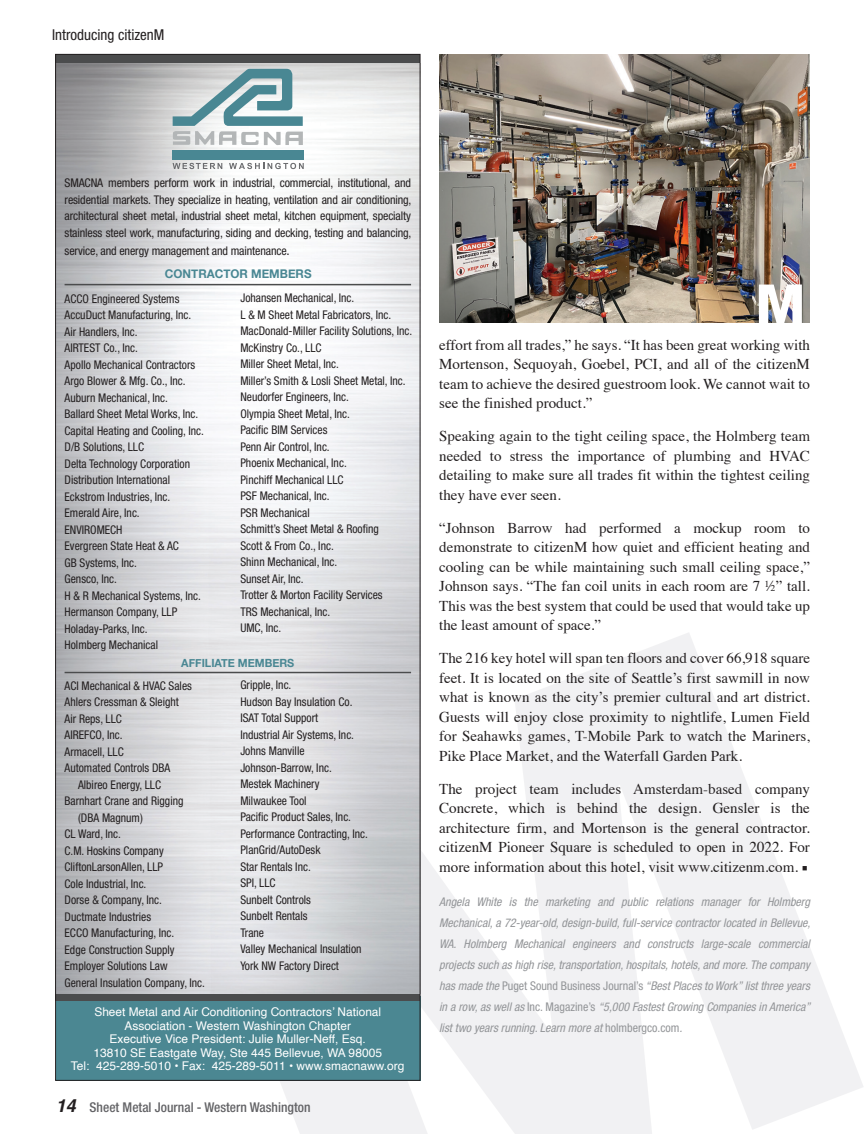
<style>
.page{position:relative;width:864px;height:1134px;background:#fff}
.page>*{position:absolute;margin:0;border:0;box-sizing:border-box;transform-origin:0 0}
.t1{font:800 54px "Helvetica Neue LT Std";color:#fff}
.t2{font:15px/19.5px "Times";color:#231f20;text-align:justify}
.t3{font:condensed 15px "Helvetica Neue LT Std";color:#231f20}
.t4{font:500 condensed 13.5px "Helvetica Neue LT Std";color:#636366}
.t5{font:condensed 12px/16.5px "Helvetica Neue";color:#231f20}
.t6{font:italic condensed 12px/21px "Helvetica Neue LT Std";color:#939598;text-align:justify}
.t7{font:12px/13.5px "Helvetica";color:#fff;text-align:center}
.t8{font:700 12px "Helvetica Neue";color:#498793}
.t9{font:700 11.25px "Helvetica Neue";color:#498793}
.s1{font-size:13.5px}
.s2{font-family:"Helvetica";font-weight:700;font-style:italic;font-stretch:normal;font-size:18px;color:#231f20}
.s3{font-family:"Minion Pro"}
.s4{font-style:normal}
</style>
<div class="page">
<img style="left:439px;top:54px;width:371px;height:268px">
<img style="left:57px;top:63px;width:361px;height:931px">
<div style="left:56px;top:996px;width:364px;height:84px;background:#4b8792"></div>
<hr style="left:65px;top:672px;width:346px;height:1px;background:#4b4c4d">
<hr style="left:65px;top:284px;width:346px;height:1px;background:#4b4c4d">
<div style="left:56px;top:54px;width:364px;height:9px;background:#4b4c4d"></div>
<div style="left:173px;top:150px;width:131px;height:10px;background:#498793"></div>
<svg style="left:173px;top:163px;width:49px;height:6px"></svg>
<svg style="left:229px;top:163px;width:75px;height:6px"></svg>
<svg style="left:173px;top:69px;width:130px;height:76px"></svg>
<div style="left:56px;top:994px;width:364px;height:6px;background:#4b4c4d"></div>
<svg style="left:182px;top:632px;width:239px;height:449px"></svg>
<p class="t3" style="left:52px;top:26px;width:114px">Introducing citizenM</p>
<p class="t5" style="left:65px;top:175px;width:348px;text-align:justify">SMACNA members perform work in industrial, commercial, institutional, and residential markets. They specialize in heating, ventilation and air conditioning, architectural sheet metal, industrial sheet metal, kitchen equipment, specialty stainless steel work, manufacturing, siding and decking, testing and balancing,</p>
<p class="t5" style="left:65px;top:242px;width:227px">service, and energy management and maintenance<span class="s1">.</span></p>
<p class="t5" style="left:240px;top:290px;width:173px">Johansen Mechanical, Inc.<br>L &amp; M Sheet Metal Fabricators, Inc.<br>MacDonald-Miller Facility Solutions, Inc.<br>McKinstry Co., LLC<br>Miller Sheet Metal, Inc.<br>Miller’s Smith &amp; Losli Sheet Metal, Inc.<br>Neudorfer Engineers, Inc.<br>Olympia Sheet Metal, Inc.<br>Pacific BIM Services<br>Penn Air Control, Inc.<br>Phoenix Mechanical, Inc.<br>Pinchiff Mechanical LLC<br>PSF Mechanical, Inc.<br>PSR Mechanical<br>Schmitt’s Sheet Metal &amp; Roofing<br>Scott &amp; From Co., Inc.<br>Shinn Mechanical, Inc.<br>Sunset Air, Inc.<br>Trotter &amp; Morton Facility Services<br>TRS Mechanical, Inc.<br>UMC, Inc.</p>
<p class="t8" style="left:165px;top:264px;width:148px">CONTRACTOR MEMBERS</p>
<p class="t5" style="left:65px;top:290px;width:141px">ACCO Engineered Systems<br>AccuDuct Manufacturing, Inc.<br>Air Handlers, Inc.<br>AIRTEST Co., Inc.<br>Apollo Mechanical Contractors<br>Argo Blower &amp; Mfg. Co., Inc.<br>Auburn Mechanical, Inc.<br>Ballard Sheet Metal Works, Inc.<br>Capital Heating and Cooling, Inc.<br>D/B Solutions, LLC<br>Delta Technology Corporation<br>Distribution International<br>Eckstrom Industries, Inc.<br>Emerald Aire, Inc.<br>ENVIROMECH<br>Evergreen State Heat &amp; AC<br>GB Systems, Inc.<br>Gensco, Inc.<br>H &amp; R Mechanical Systems, Inc.<br>Hermanson Company, LLP<br>Holaday-Parks, Inc.<br>Holmberg Mechanical</p>
<p class="t9" style="left:181px;top:654px;width:115px">AFFILIATE MEMBERS</p>
<p class="t5" style="left:65px;top:677px;width:129px">ACI Mechanical &amp; HVAC Sales</p>
<p class="t5" style="left:65px;top:694px;width:116px">Ahlers Cressman &amp; Sleight</p>
<p class="t5" style="left:65px;top:710px;width:59px">Air Reps, LLC</p>
<p class="t5" style="left:65px;top:727px;width:59px">AIREFCO, Inc.</p>
<p class="t5" style="left:65px;top:743px;width:61px">Armacell, LLC</p>
<p class="t5" style="left:65px;top:760px;width:107px">Automated Controls DBA</p>
<p class="t5" style="left:78px;top:776px;width:85px">Albireo Energy, LLC</p>
<p class="t5" style="left:65px;top:793px;width:120px">Barnhart Crane and Rigging</p>
<p class="t5" style="left:78px;top:809px;width:66px">(DBA Magnum)</p>
<p class="t5" style="left:65px;top:826px;width:58px">CL Ward, Inc.</p>
<p class="t5" style="left:65px;top:842px;width:101px">C.M. Hoskins Company</p>
<p class="t5" style="left:65px;top:859px;width:100px">CliftonLarsonAllen, LLP</p>
<p class="t5" style="left:65px;top:875px;width:83px">Cole Industrial, Inc.</p>
<p class="t5" style="left:65px;top:892px;width:99px">Dorse &amp; Company, Inc.</p>
<p class="t5" style="left:65px;top:908px;width:88px">Ductmate Industries</p>
<p class="t5" style="left:65px;top:925px;width:111px">ECCO Manufacturing, Inc.</p>
<p class="t5" style="left:65px;top:941px;width:112px">Edge Construction Supply</p>
<p class="t5" style="left:65px;top:958px;width:105px">Employer Solutions Law</p>
<p class="t5" style="left:65px;top:974px;width:142px">General Insulation Company, Inc.</p>
<p class="t5" style="left:240px;top:677px;width:129px">Gripple, Inc.<br>Hudson Bay Insulation Co.<br>ISAT Total Support<br>Industrial Air Systems, Inc.<br>Johns Manville<br>Johnson-Barrow, Inc.<br>Mestek Machinery<br>Milwaukee Tool<br>Pacific Product Sales, Inc.<br>Performance Contracting, Inc.<br>PlanGrid/AutoDesk<br>Star Rentals Inc.<br>SPI, LLC<br>Sunbelt Controls<br>Sunbelt Rentals<br>Trane<br>Valley Mechanical Insulation<br>York NW Factory Direct</p>
<p class="t7" style="left:71px;top:1006px;width:335px">Sheet Metal and Air Conditioning Contractors’ National Association - Western Washington Chapter<br>Executive Vice President: Julie Muller-Neff, Esq.<br>13810 SE Eastgate Way, Ste 445 Bellevue, WA 98005<br>Tel: 425-289-5010 • Fax: 425-289-5011 • www.smacnaww.org</p>
<p class="t4" style="left:56px;top:1099px;width:256px"><span class="s2">14</span> Sheet Metal Journal - Western Washington</p>
<h1 class="t1" style="left:755px;top:272px;width:52px">M</h1>
<p class="t2" style="left:439px;top:334px;width:372px">effort from all trades,” he says. “It has been great working with Mortenson, Sequoyah, Goebel, PCI, and all of the citizenM team to achieve the desired guestroom look. We cannot wait to see the finished product.”</p>
<p class="t2" style="left:439px;top:425px;width:372px">Speaking again to the tight ceiling space, the Holmberg team needed to stress the importance of plumbing and HVAC detailing to make sure all trades fit within the tightest ceiling they have ever seen.</p>
<p class="t2" style="left:439px;top:517px;width:372px">“Johnson Barrow had performed a mockup room to demonstrate to citizenM how quiet and efficient heating and cooling can be while maintaining such small ceiling space,” Johnson says. “The fan coil units in each room are 7 ½” tall.<br>This was the best system that could be used that would take up the least amount of space.”</p>
<p class="t2" style="left:439px;top:647px;width:372px">The 216 key hotel will span ten floors and cover 66,918 square feet. It is located on the site of Seattle’s first sawmill in now what is known as the city’s premier cultural and art district.<br>Guests will enjoy close proximity to nightlife, Lumen Field for Seahawks games, T-Mobile Park to watch the Mariners, Pike Place Market, and the Waterfall Garden Park.</p>
<p class="t2" style="left:439px;top:778px;width:372px">The project team includes Amsterdam-based company Concrete, which is behind the design. Gensler is the architecture firm, and Mortenson is the general contractor. citizenM Pioneer Square is scheduled to open in 2022. For more information about this hotel, visit www.citizenm.com. <span class="s3">■</span></p>
<p class="t6" style="left:439px;top:892px;width:373px">Angela White is the marketing and public relations manager for Holmberg Mechanical, a 72-year-old, design-build, full-service contractor located in Bellevue, WA. Holmberg Mechanical engineers and constructs large-scale commercial projects such as high rise, transportation, hospitals, hotels, and more. The company has made the <span class="s4">Puget Sound Business Journal’s</span> “Best Places to Work” list three years in a row, as well as <span class="s4">Inc. Magazine’s</span> “5,000 Fastest Growing Companies in America” list two years running. Learn more at <span class="s4">holmbergco.com</span>.</p>
</div>
